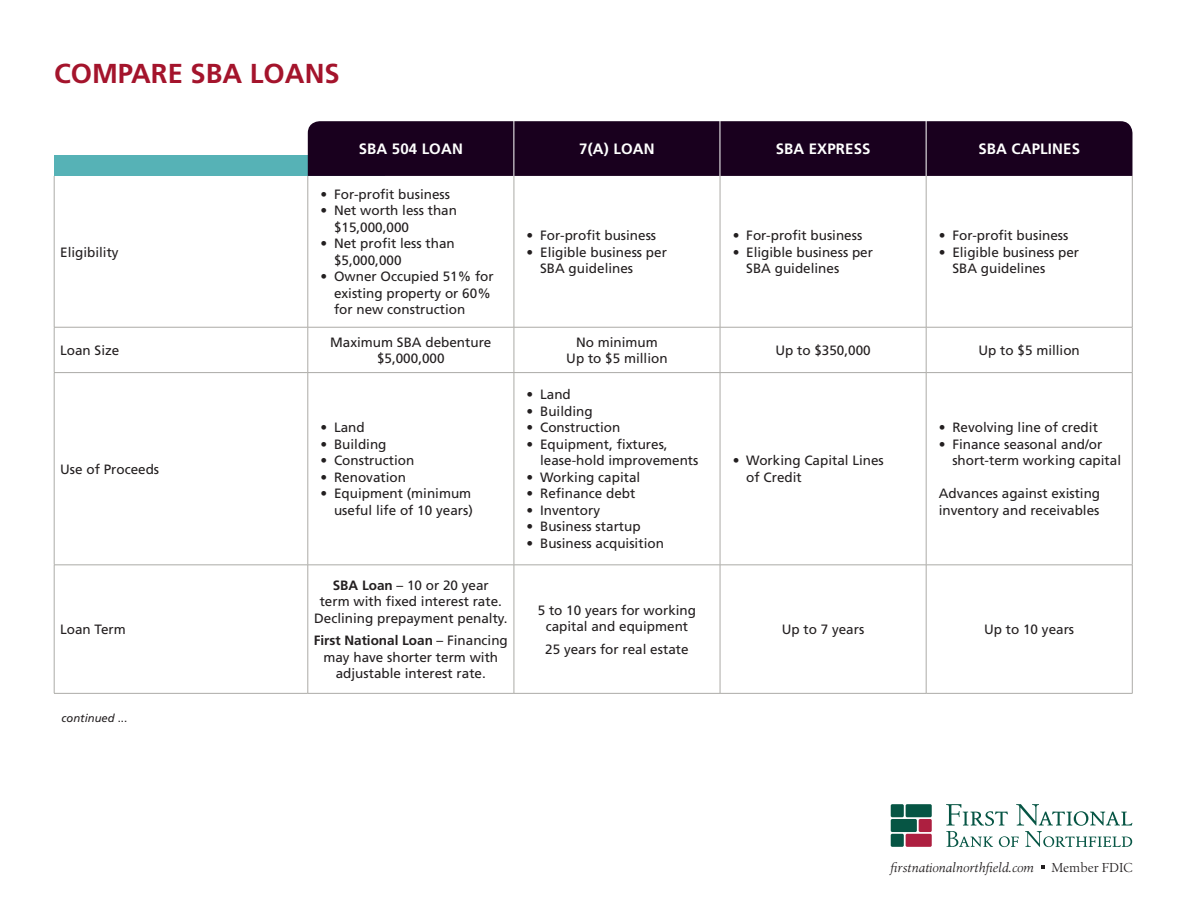
<style>
.page{position:relative;width:1188px;height:918px;background:#fff}
.page>*{position:absolute;margin:0;border:0;box-sizing:border-box;transform-origin:0 0}
.t1{font:700 27.45px "Frutiger LT";color:#a4142c}
.t2{font:700 15px "Frutiger LT";letter-spacing:.01em;color:#fff}
.t3{font:13.5px/16.5px "Frutiger LT";color:#231f20}
.t4{font:italic 13.5px "Birka";color:#231f20}
.t5{font:13.5px "Birka";letter-spacing:-.005em;color:#231f20}
.t6{font:italic 11.25px "Frutiger LT";color:#231f20}
.s1{font-style:normal}
.s2{font-weight:700}
</style>
<div class="page">
<div style="left:54px;top:155px;width:330px;height:21px;background:#56b2b6"></div>
<div style="left:308px;top:121px;width:824px;height:55px;background:#19001e"></div>
<hr style="left:54px;top:176px;width:1px;height:151px;background:#acaba7">
<hr style="left:308px;top:176px;width:1px;height:151px;background:#acaba7">
<hr style="left:514px;top:176px;width:1px;height:151px;background:#acaba7">
<hr style="left:720px;top:176px;width:1px;height:151px;background:#acaba7">
<hr style="left:926px;top:176px;width:1px;height:151px;background:#acaba7">
<hr style="left:1132px;top:176px;width:1px;height:151px;background:#acaba7">
<hr style="left:54px;top:327px;width:254px;height:1px;background:#acaba7">
<hr style="left:54px;top:327px;width:1px;height:45px;background:#acaba7">
<hr style="left:308px;top:327px;width:206px;height:1px;background:#acaba7">
<hr style="left:308px;top:327px;width:1px;height:45px;background:#acaba7">
<hr style="left:514px;top:327px;width:206px;height:1px;background:#acaba7">
<hr style="left:514px;top:327px;width:1px;height:45px;background:#acaba7">
<hr style="left:720px;top:327px;width:206px;height:1px;background:#acaba7">
<hr style="left:720px;top:327px;width:1px;height:45px;background:#acaba7">
<hr style="left:926px;top:327px;width:206px;height:1px;background:#acaba7">
<hr style="left:926px;top:327px;width:1px;height:45px;background:#acaba7">
<hr style="left:1132px;top:327px;width:1px;height:45px;background:#acaba7">
<hr style="left:54px;top:372px;width:254px;height:1px;background:#acaba7">
<hr style="left:54px;top:373px;width:1px;height:192px;background:#acaba7">
<hr style="left:308px;top:372px;width:206px;height:1px;background:#acaba7">
<hr style="left:308px;top:373px;width:1px;height:192px;background:#acaba7">
<hr style="left:514px;top:372px;width:206px;height:1px;background:#acaba7">
<hr style="left:514px;top:373px;width:1px;height:192px;background:#acaba7">
<hr style="left:720px;top:372px;width:206px;height:1px;background:#acaba7">
<hr style="left:720px;top:373px;width:1px;height:192px;background:#acaba7">
<hr style="left:926px;top:372px;width:206px;height:1px;background:#acaba7">
<hr style="left:926px;top:373px;width:1px;height:192px;background:#acaba7">
<hr style="left:1132px;top:373px;width:1px;height:192px;background:#acaba7">
<hr style="left:54px;top:565px;width:254px;height:1px;background:#acaba7">
<hr style="left:54px;top:565px;width:1px;height:128px;background:#acaba7">
<hr style="left:308px;top:565px;width:206px;height:1px;background:#acaba7">
<hr style="left:308px;top:565px;width:1px;height:128px;background:#acaba7">
<hr style="left:514px;top:565px;width:206px;height:1px;background:#acaba7">
<hr style="left:514px;top:565px;width:1px;height:128px;background:#acaba7">
<hr style="left:720px;top:565px;width:206px;height:1px;background:#acaba7">
<hr style="left:720px;top:565px;width:1px;height:128px;background:#acaba7">
<hr style="left:926px;top:565px;width:206px;height:1px;background:#acaba7">
<hr style="left:926px;top:565px;width:1px;height:128px;background:#acaba7">
<hr style="left:1132px;top:565px;width:1px;height:128px;background:#acaba7">
<hr style="left:54px;top:693px;width:254px;height:1px;background:#acaba7">
<hr style="left:308px;top:693px;width:206px;height:1px;background:#acaba7">
<hr style="left:514px;top:693px;width:206px;height:1px;background:#acaba7">
<hr style="left:720px;top:693px;width:206px;height:1px;background:#acaba7">
<hr style="left:926px;top:693px;width:206px;height:1px;background:#acaba7">
<hr style="left:514px;top:110px;width:1px;height:66px;background:#fff">
<hr style="left:720px;top:110px;width:1px;height:66px;background:#fff">
<hr style="left:926px;top:110px;width:1px;height:66px;background:#fff">
<svg style="left:946px;top:804px;width:186px;height:43px"></svg>
<div style="left:891px;top:804px;width:13px;height:13px;background:#065544;border-radius:2px"></div>
<div style="left:906px;top:804px;width:26px;height:13px;background:#065544;border-radius:2px"></div>
<div style="left:919px;top:819px;width:13px;height:13px;background:#ad1f40;border-radius:2px"></div>
<div style="left:891px;top:819px;width:26px;height:13px;background:#065544;border-radius:2px"></div>
<div style="left:891px;top:834px;width:13px;height:13px;background:#065544;border-radius:2px"></div>
<div style="left:906px;top:834px;width:26px;height:13px;background:#ad1f40;border-radius:2px"></div>
<svg style="left:1041px;top:865px;width:4px;height:4px"></svg>
<h1 class="t1" style="left:54px;top:57px;width:287px">COMPARE SBA LOANS</h1>
<p class="t2" style="left:359px;top:140px;width:106px">SBA 504 LOAN</p>
<p class="t2" style="left:579px;top:140px;width:77px">7(A) LOAN</p>
<p class="t2" style="left:776px;top:140px;width:96px">SBA EXPRESS</p>
<p class="t2" style="left:978px;top:140px;width:103px">SBA CAPLINES</p>
<p class="t3" style="left:60px;top:244px;width:60px">Eligibility</p>
<p class="t3" style="left:321px;top:186px;width:131px">• For-profit business</p>
<p class="t3" style="left:334px;top:203px;width:125px;text-indent:-14px">• Net worth less than $15,000,000</p>
<p class="t3" style="left:334px;top:236px;width:122px;text-indent:-14px">• Net profit less than $5,000,000</p>
<p class="t3" style="left:334px;top:269px;width:161px;text-indent:-14px">• Owner Occupied 51% for existing property or 60% for new construction</p>
<p class="t3" style="left:527px;top:227px;width:131px">• For-profit business</p>
<p class="t3" style="left:540px;top:244px;width:128px;text-indent:-14px">• Eligible business per<br>SBA guidelines</p>
<p class="t3" style="left:733px;top:227px;width:131px">• For-profit business</p>
<p class="t3" style="left:746px;top:244px;width:128px;text-indent:-14px">• Eligible business per<br>SBA guidelines</p>
<p class="t3" style="left:939px;top:227px;width:131px">• For-profit business</p>
<p class="t3" style="left:952px;top:244px;width:128px;text-indent:-14px">• Eligible business per<br>SBA guidelines</p>
<p class="t3" style="left:60px;top:342px;width:61px">Loan Size</p>
<p class="t3" style="left:330px;top:334px;width:163px;text-align:center">Maximum SBA debenture $5,000,000</p>
<p class="t3" style="left:566px;top:334px;width:103px;text-align:center">No minimum<br>Up to $5 million</p>
<p class="t3" style="left:775px;top:342px;width:97px">Up to $350,000</p>
<p class="t3" style="left:979px;top:342px;width:103px">Up to $5 million</p>
<p class="t3" style="left:60px;top:461px;width:101px">Use of Proceeds</p>
<p class="t3" style="left:60px;top:621px;width:67px">Loan Term</p>
<p class="t6" style="left:62px;top:711px;width:67px">continued <span class="s1">...</span></p>
<p class="t3" style="left:321px;top:420px;width:46px">• Land</p>
<p class="t3" style="left:321px;top:436px;width:68px">• Building</p>
<p class="t3" style="left:321px;top:453px;width:95px">• Construction</p>
<p class="t3" style="left:321px;top:469px;width:87px">• Renovation</p>
<p class="t3" style="left:321px;top:486px;width:154px;text-align:right">• Equipment (minimum useful life of 10 years)</p>
<p class="t3" style="left:314px;top:577px;width:195px;text-align:center"><span class="s2">SBA Loan</span> – 10 or 20 year<br>term with fixed interest rate.<br>Declining prepayment penalty.</p>
<p class="t3" style="left:314px;top:632px;width:196px;text-align:center"><span class="s2">First National Loan</span> – Financing may have shorter term with adjustable interest rate.</p>
<p class="t3" style="left:527px;top:387px;width:46px">• Land</p>
<p class="t3" style="left:527px;top:403px;width:68px">• Building</p>
<p class="t3" style="left:527px;top:420px;width:95px">• Construction</p>
<p class="t3" style="left:540px;top:436px;width:160px;text-indent:-14px">• Equipment, fixtures, lease-hold improvements</p>
<p class="t3" style="left:527px;top:469px;width:115px">• Working capital</p>
<p class="t3" style="left:527px;top:486px;width:110px">• Refinance debt</p>
<p class="t3" style="left:527px;top:502px;width:75px">• Inventory</p>
<p class="t3" style="left:527px;top:519px;width:116px">• Business startup</p>
<p class="t3" style="left:527px;top:535px;width:139px">• Business acquisition</p>
<p class="t3" style="left:538px;top:602px;width:160px;text-align:center">5 to 10 years for working capital and equipment</p>
<p class="t3" style="left:545px;top:641px;width:145px">25 years for real estate</p>
<p class="t3" style="left:746px;top:453px;width:139px;text-indent:-14px">• Working Capital Lines of Credit</p>
<p class="t3" style="left:939px;top:420px;width:161px">• Revolving line of credit</p>
<p class="t3" style="left:952px;top:436px;width:170px;text-indent:-14px">• Finance seasonal and/or short-term working capital</p>
<p class="t3" style="left:939px;top:486px;width:163px">Advances against existing inventory and receivables</p>
<p class="t3" style="left:782px;top:621px;width:84px">Up to 7 years</p>
<p class="t3" style="left:984px;top:621px;width:92px">Up to 10 years</p>
<p class="t4" style="left:890px;top:859px;width:145px">firstnationalnorthfield.com</p>
<p class="t5" style="left:1051px;top:859px;width:83px">Member FDIC</p>
</div>
